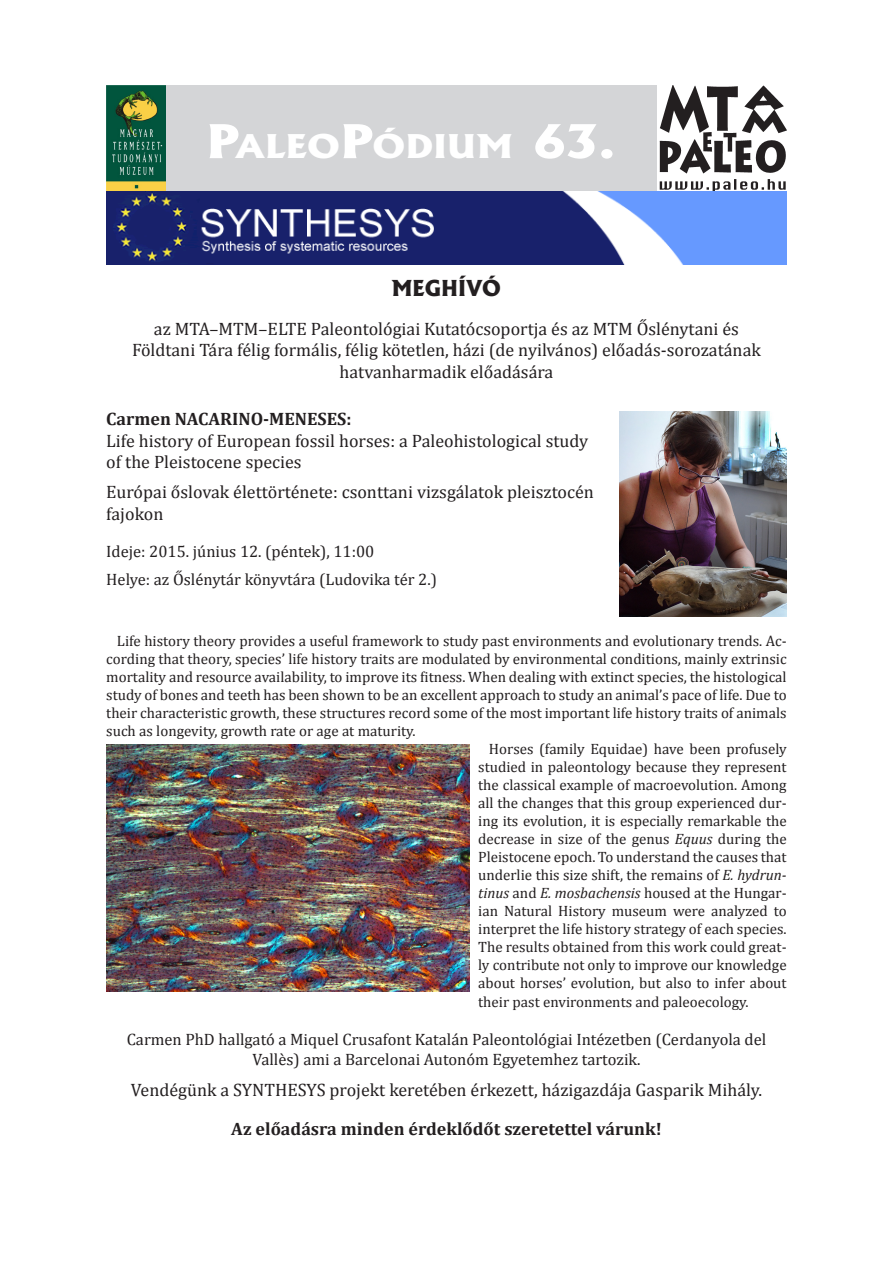
<style>
.page{position:relative;width:893px;height:1263px;background:#fff}
.page>*{position:absolute;margin:0;border:0;box-sizing:border-box;transform-origin:0 0}
.t1{font:800 31.2px "Albertus";letter-spacing:-.01em;color:#fff;scale:1.18 1}
.Címsor_1{font:800 21px "Albertus";color:#231f20}
.Szövegtörzs{font:18px/21.6px "Cambria";color:#231f20;text-align:center}
.Normál{font:18px/21.6px "Cambria";color:#231f20}
.Szövegtörzs-2{font:700 18px "Cambria";color:#231f20}
.Normál-2{font:700 18px "Cambria";color:#231f20}
.Szövegtörzs-3{font:16.5px/19.8px "Cambria";color:#231f20;text-align:center}
.Normál-3{font:15px/18px "Cambria";color:#231f20;text-align:justify}
.Szövegtörzs-4{font:15px/18px "Cambria";color:#231f20;text-align:justify}
.s1{font-size:44.7px}
.s2{font-style:italic}
</style>
<div class="page">
<img style="left:656px;top:85px;width:131px;height:106px">
<img style="left:106px;top:85px;width:60px;height:106px">
<div style="left:166px;top:85px;width:490px;height:106px;background:#d4d5d7"></div>
<img style="left:106px;top:191px;width:681px;height:73px">
<img style="left:619px;top:411px;width:168px;height:205px">
<img style="left:106px;top:744px;width:364px;height:248px">
<p class="t1" style="left:206px;top:126px;width:349px"><span class="s1">P</span>ALEO<span class="s1">P</span>ÓDIUM <span class="s1">63.</span></p>
<p class="Címsor_1" style="left:392px;top:274px;width:111px">MEGHÍVÓ</p>
<p class="Szövegtörzs" style="left:132px;top:318px;width:630px">az MTA–MTM–ELTE Paleontológiai Kutatócsoportja és az MTM Őslénytani és<br>Földtani Tára félig formális, félig kötetlen, házi (de nyilvános) előadás-sorozatának hatvanharmadik előadására</p>
<p class="Normál-2" style="left:106px;top:406px;width:247px">Carmen NACARINO-MENESES:</p>
<p class="Normál" style="left:106px;top:430px;width:483px">Life history of European fossil horses: a Paleohistological study of the Pleistocene species</p>
<p class="Normál" style="left:106px;top:481px;width:489px">Európai őslovak élettörténete: csonttani vizsgálatok pleisztocén fajokon</p>
<p class="Szövegtörzs-3" style="left:106px;top:541px;width:270px">Ideje: 2015. június 12. (péntek), 11:00</p>
<p class="Szövegtörzs-3" style="left:106px;top:569px;width:332px">Helye: az Őslénytár könyvtára (Ludovika tér 2.)</p>
<p class="Szövegtörzs-4" style="left:106px;top:631px;width:682px;text-indent:11px">Life history theory provides a useful framework to study past environments and evolutionary trends. Ac&shy;cording that theory, species’ life history traits are modulated by environmental conditions, mainly extrinsic mortality and resource availability, to improve its fitness. When dealing with extinct species, the histological study of bones and teeth has been shown to be an excellent approach to study an animal’s pace of life. Due to their characteristic growth, these structures record some of the most important life history traits of animals such as longevity, growth rate or age at maturity.</p>
<p class="Normál-3" style="left:478px;top:739px;width:310px;text-indent:11px">Horses (family Equidae) have been profusely studied in paleontology because they represent the classical example of macroevolution. Among all the changes that this group experienced dur&shy;ing its evolution, it is especially remarkable the decrease in size of the genus <span class="s2">Equus</span> during the Pleistocene epoch. To understand the causes that underlie this size shift, the remains of <span class="s2">E. hydrun&shy;tinus</span> and <span class="s2">E. mosbachensis</span> housed at the Hungar&shy;ian Natural History museum were analyzed to interpret the life history strategy of each species.<br>The results obtained from this work could great&shy;ly contribute not only to improve our knowledge about horses’ evolution, but also to infer about</p>
<p class="Normál-3" style="left:478px;top:993px;width:272px">their past environments and paleoecology.</p>
<p class="Szövegtörzs-3" style="left:127px;top:1030px;width:641px">Carmen PhD hallgató a Miquel Crusafont Katalán Paleontológiai Intézetben (Cerdanyola del<br>Vallès) ami a Barcelonai Autonóm Egyetemhez tartozik.</p>
<p class="Szövegtörzs" style="left:131px;top:1079px;width:633px">Vendégünk a SYNTHESYS projekt keretében érkezett, házigazdája Gasparik Mihály.</p>
<p class="Szövegtörzs-2" style="left:231px;top:1116px;width:432px">Az előadásra minden érdeklődőt szeretettel várunk!</p>
</div>
